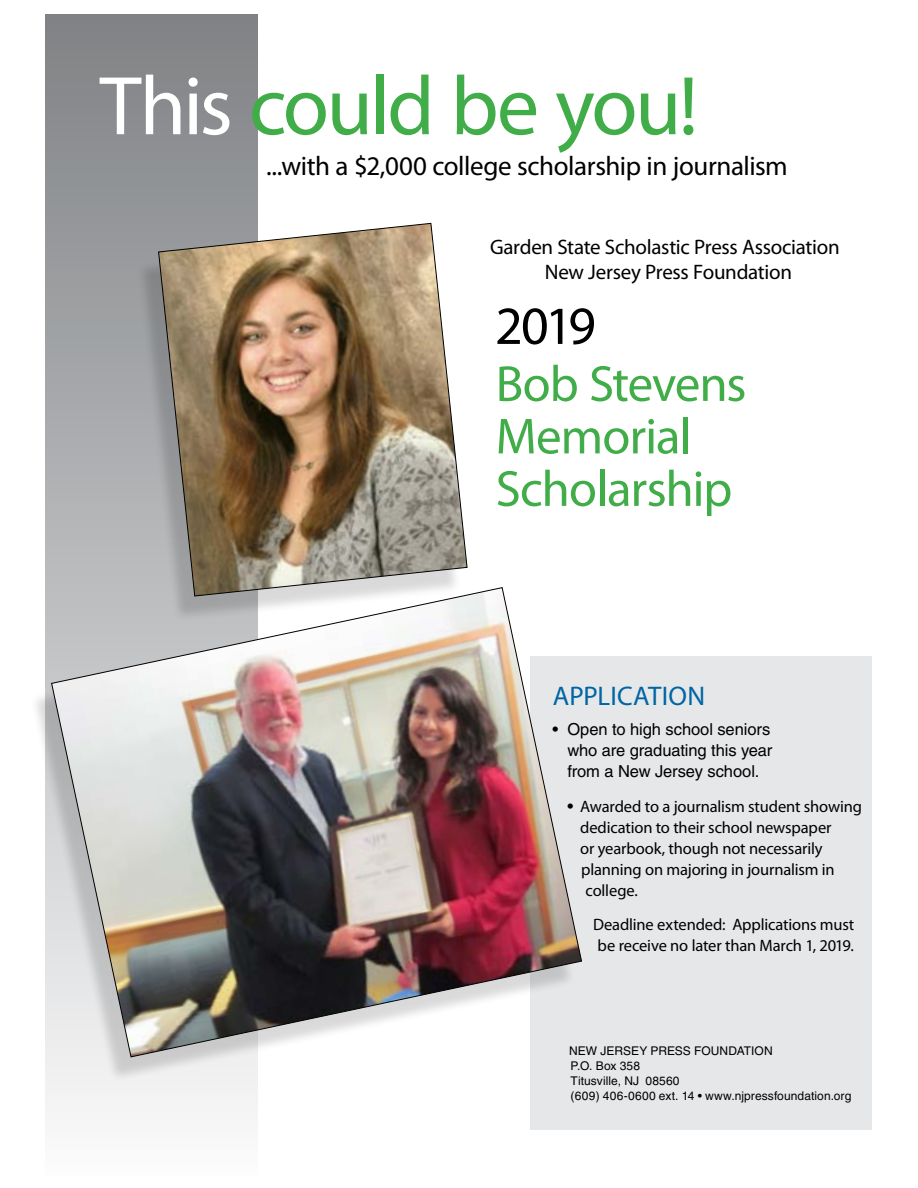
<style>
.page{position:relative;width:918px;height:1188px;background:#fff}
.page>*{position:absolute;margin:0;border:0;box-sizing:border-box;transform-origin:0 0}
.t1{font:84px "Myriad Pro";letter-spacing:-.035em;color:#41ad49}
.t2{font:54px "Myriad Pro";color:#000}
.t3{font:51px/52.5px "Myriad Pro";letter-spacing:-.02em;color:#41ad49}
.t4{font:27px "Myriad Pro";letter-spacing:-.015em;color:#000}
.t5{font:27px "Myriad Pro";letter-spacing:.01em;color:#0065a4}
.t6{font:21px/25.2px "Myriad Pro";letter-spacing:-.015em;color:#000;text-align:center}
.t7{font:16.5px/21px "Myriad Pro";letter-spacing:-.01em;color:#000}
.t8{font:16.5px/21px "Helvetica";letter-spacing:-.005em;color:#000}
.t9{font:12px "Helvetica";letter-spacing:.01em;color:#000}
.s1{color:#fff}
.s2{font-family:"Helvetica"}
</style>
<div class="page">
<svg style="left:46px;top:14px;width:211px;height:1098px;background:#9d9fa1"></svg>
<div style="left:530px;top:657px;width:342px;height:473px;background:#e6e7e8"></div>
<div style="left:137px;top:233px;width:325px;height:389px;background:#000;opacity:.15"></div>
<img style="left:158px;top:223px;width:310px;height:364px">
<div style="left:30px;top:597px;width:546px;height:486px;background:#000;opacity:.15"></div>
<img style="left:51px;top:587px;width:531px;height:471px">
<h1 class="t1" style="left:100px;top:54px;width:600px"><span class="s1">This</span> could be you!</h1>
<h3 class="t4" style="left:266px;top:149px;width:523px">...with a $2,000 college scholarship in journalism</h3>
<p class="t6" style="left:490px;top:234px;width:351px">Garden State Scholastic Press Association<br>New Jersey Press Foundation</p>
<h2 class="t2" style="left:495px;top:293px;width:102px">2019</h2>
<h3 class="t3" style="left:496px;top:357px;width:252px">Bob Stevens<br>Memorial<br>Scholarship</h3>
<h3 class="t5" style="left:553px;top:680px;width:150px">Application</h3>
<p class="t8" style="left:567px;top:719px;width:207px;text-indent:-15px">• Open to high school seniors who are graduating this year from a New Jersey school.</p>
<p class="t7" style="left:568px;top:795px;width:296px"><span class="s2">•</span> Awarded to a journalism student showing</p>
<p class="t7" style="left:580px;top:816px;width:253px">dedication to their school newspaper</p>
<p class="t7" style="left:580px;top:837px;width:244px">or yearbook, though not necessarily</p>
<p class="t7" style="left:581px;top:858px;width:255px">planning on majoring in journalism in</p>
<p class="t7" style="left:586px;top:879px;width:54px">college.</p>
<p class="t7" style="left:593px;top:914px;width:263px">Deadline extended: Applications must be receive no later than March 1, 2019.</p>
<p class="t9" style="left:569px;top:1044px;width:195px">New Jersey Press Foun dation</p>
<p class="t9" style="left:571px;top:1059px;width:71px">P.O. Box 358</p>
<p class="t9" style="left:553px;top:1074px;width:128px">Titusville, NJ 08560</p>
<p class="t9" style="left:571px;top:1089px;width:282px">(609) 406-0600 ext. 14 • www.njpressfoundation.org</p>
</div>
